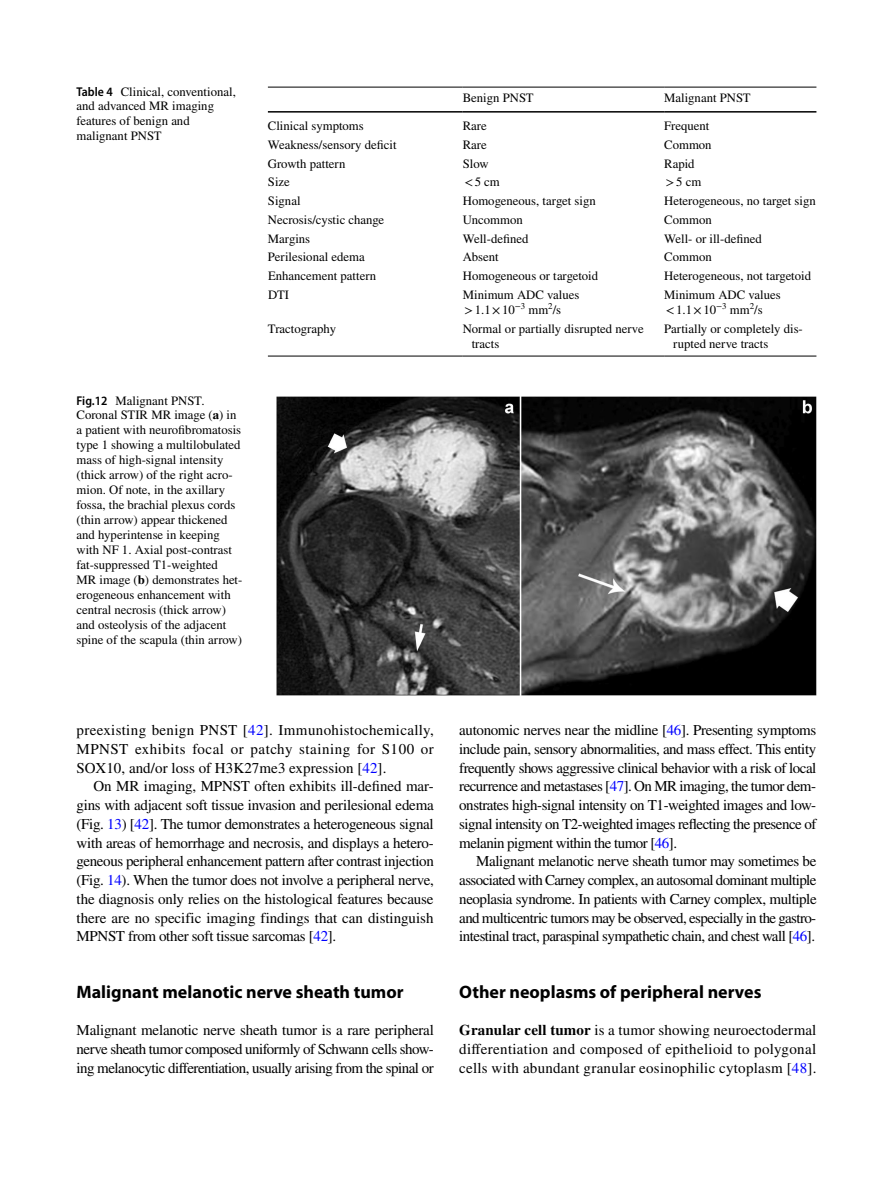
<style>
.page{position:relative;width:893px;height:1187px;background:#fff}
.page>*{position:absolute;margin:0;border:0;box-sizing:border-box;transform-origin:0 0}
.t1{font:700 18px "Myriad Pro";color:#000}
.t2{font:15px/18.8px "STIX";letter-spacing:-.025em;color:#000;text-align:justify}
.t3{font:12.75px/15px "STIX";color:#000}
.s1{font-family:"Myriad Pro";font-weight:600;font-stretch:semi-condensed}
.s2{font-weight:700}
.s3{color:#00f}
</style>
<div class="page">
<hr style="left:268px;top:87px;width:195px;height:1px;background:#000">
<hr style="left:268px;top:111px;width:195px;height:2px;background:#000">
<hr style="left:463px;top:87px;width:201px;height:1px;background:#000">
<hr style="left:463px;top:111px;width:201px;height:2px;background:#000">
<hr style="left:664px;top:87px;width:152px;height:1px;background:#000">
<hr style="left:664px;top:111px;width:152px;height:2px;background:#000">
<hr style="left:268px;top:355px;width:195px;height:1px;background:#000">
<hr style="left:463px;top:355px;width:201px;height:1px;background:#000">
<hr style="left:664px;top:355px;width:152px;height:1px;background:#000">
<img style="left:276px;top:396px;width:540px;height:299px">
<p class="t3" style="left:77px;top:85px;width:161px"><span class="s1">Table 4</span> Clinical, conventional, and advanced MR imaging features of benign and malignant PNST</p>
<p class="t3" style="left:77px;top:394px;width:167px"><span class="s1">Fig.12</span> Malignant PNST.<br>Coronal STIR MR image (<span class="s2">a</span>) in a patient with neurofibromatosis type 1 showing a multilobulated mass of high-signal intensity (thick arrow) of the right acro&shy;mion. Of note, in the axillary fossa, the brachial plexus cords (thin arrow) appear thickened and hyperintense in keeping with NF 1. Axial post-contrast fat-suppressed T1-weighted<br>MR image (<span class="s2">b</span>) demonstrates het&shy;erogeneous enhancement with central necrosis (thick arrow) and osteolysis of the adjacent spine of the scapula (thin arrow)</p>
<p class="t3" style="left:463px;top:91px;width:72px">Benign PNST</p>
<p class="t3" style="left:664px;top:91px;width:88px">Malignant PNST</p>
<p class="t3" style="left:268px;top:119px;width:97px">Clinical symptoms</p>
<p class="t3" style="left:463px;top:119px;width:26px">Rare</p>
<p class="t3" style="left:664px;top:119px;width:47px">Frequent</p>
<p class="t3" style="left:268px;top:138px;width:130px">Weakness/sensory deficit</p>
<p class="t3" style="left:463px;top:138px;width:26px">Rare</p>
<p class="t3" style="left:664px;top:138px;width:49px">Common</p>
<p class="t3" style="left:268px;top:157px;width:79px">Growth pattern</p>
<p class="t3" style="left:463px;top:157px;width:27px">Slow</p>
<p class="t3" style="left:664px;top:157px;width:32px">Rapid</p>
<p class="t3" style="left:268px;top:175px;width:23px">Size</p>
<p class="t3" style="left:464px;top:175px;width:37px">&lt;5 cm</p>
<p class="t3" style="left:666px;top:175px;width:37px">&gt;5 cm</p>
<p class="t3" style="left:268px;top:194px;width:34px">Signal</p>
<p class="t3" style="left:463px;top:194px;width:134px">Homogeneous, target sign</p>
<p class="t3" style="left:664px;top:194px;width:153px">Heterogeneous, no target sign</p>
<p class="t3" style="left:268px;top:213px;width:118px">Necrosis/cystic change</p>
<p class="t3" style="left:463px;top:213px;width:61px">Uncommon</p>
<p class="t3" style="left:664px;top:213px;width:49px">Common</p>
<p class="t3" style="left:268px;top:231px;width:44px">Margins</p>
<p class="t3" style="left:463px;top:231px;width:67px">Well-defined</p>
<p class="t3" style="left:664px;top:231px;width:99px">Well- or ill-defined</p>
<p class="t3" style="left:268px;top:250px;width:98px">Perilesional edema</p>
<p class="t3" style="left:463px;top:250px;width:37px">Absent</p>
<p class="t3" style="left:664px;top:250px;width:49px">Common</p>
<p class="t3" style="left:268px;top:269px;width:110px">Enhancement pattern</p>
<p class="t3" style="left:463px;top:269px;width:137px">Homogeneous or targetoid</p>
<p class="t3" style="left:664px;top:269px;width:148px">Heterogeneous, not targetoid</p>
<p class="t3" style="left:268px;top:288px;width:23px">DTI</p>
<p class="t3" style="left:463px;top:288px;width:118px">Minimum ADC values &gt;1.1× -10<sup>−3</sup> mm<sup>2</sup>/s</p>
<p class="t3" style="left:664px;top:288px;width:118px">Minimum ADC values &lt;1.1× -10<sup>−3</sup> mm<sup>2</sup>/s</p>
<p class="t3" style="left:268px;top:321px;width:70px">Tractography</p>
<p class="t3" style="left:472px;top:321px;width:173px;text-indent:-9px">Normal or partially disrupted nerve tracts</p>
<p class="t3" style="left:673px;top:321px;width:131px;text-indent:-9px">Partially or completely dis&shy;rupted nerve tracts</p>
<p class="t2" style="left:77px;top:721px;width:359px">preexisting benign PNST [<span class="s3">42</span>]. Immunohistochemically, MPNST exhibits focal or patchy staining for S100 or SOX10, and/or loss of H3K27me3 expression [<span class="s3">42</span>].</p>
<p class="t2" style="left:77px;top:778px;width:359px;text-indent:17px">On MR imaging, MPNST often exhibits ill-defined mar&shy;gins with adjacent soft tissue invasion and perilesional edema (Fig. <span class="s3">13</span>) [<span class="s3">42</span>]. The tumor demonstrates a heterogeneous signal with areas of hemorrhage and necrosis, and displays a hetero&shy;geneous peripheral enhancement pattern after contrast injection (Fig. <span class="s3">14</span>). When the tumor does not involve a peripheral nerve, the diagnosis only relies on the histological features because there are no specific imaging findings that can distinguish MPNST from other soft tissue sarcomas [<span class="s3">42</span>].</p>
<p class="t1" style="left:77px;top:979px;width:329px">Malignant melanotic nerve sheath tumor</p>
<p class="t2" style="left:77px;top:1021px;width:359px">Malignant melanotic nerve sheath tumor is a rare peripheral nerve sheath tumor composed uniformly of Schwann cells show&shy;ing melanocytic differentiation, usually arising from the spinal or</p>
<p class="t2" style="left:459px;top:721px;width:359px">autonomic nerves near the midline [<span class="s3">46</span>]. Presenting symptoms include pain, sensory abnormalities, and mass effect. This entity frequently shows aggressive clinical behavior with a risk of local recurrence and metastases [<span class="s3">47</span>]. On MR imaging, the tumor dem&shy;onstrates high-signal intensity on T1-weighted images and low&shy;signal intensity on T2-weighted images reflecting the presence of melanin pigment within the tumor [<span class="s3">46</span>].</p>
<p class="t2" style="left:459px;top:853px;width:359px;text-indent:17px">Malignant melanotic nerve sheath tumor may sometimes be associated with Carney complex, an autosomal dominant multiple neoplasia syndrome. In patients with Carney complex, multiple and multicentric tumors may be observed, especially in the gastro&shy;intestinal tract, paraspinal sympathetic chain, and chest wall [<span class="s3">46</span>].</p>
<p class="t1" style="left:459px;top:979px;width:304px">Other neoplasms of peripheral nerves</p>
<p class="t2" style="left:459px;top:1021px;width:359px"><span class="s2">Granular cell tumor</span> is a tumor showing neuroectodermal differentiation and composed of epithelioid to polygonal cells with abundant granular eosinophilic cytoplasm [<span class="s3">48</span>].</p>
</div>
